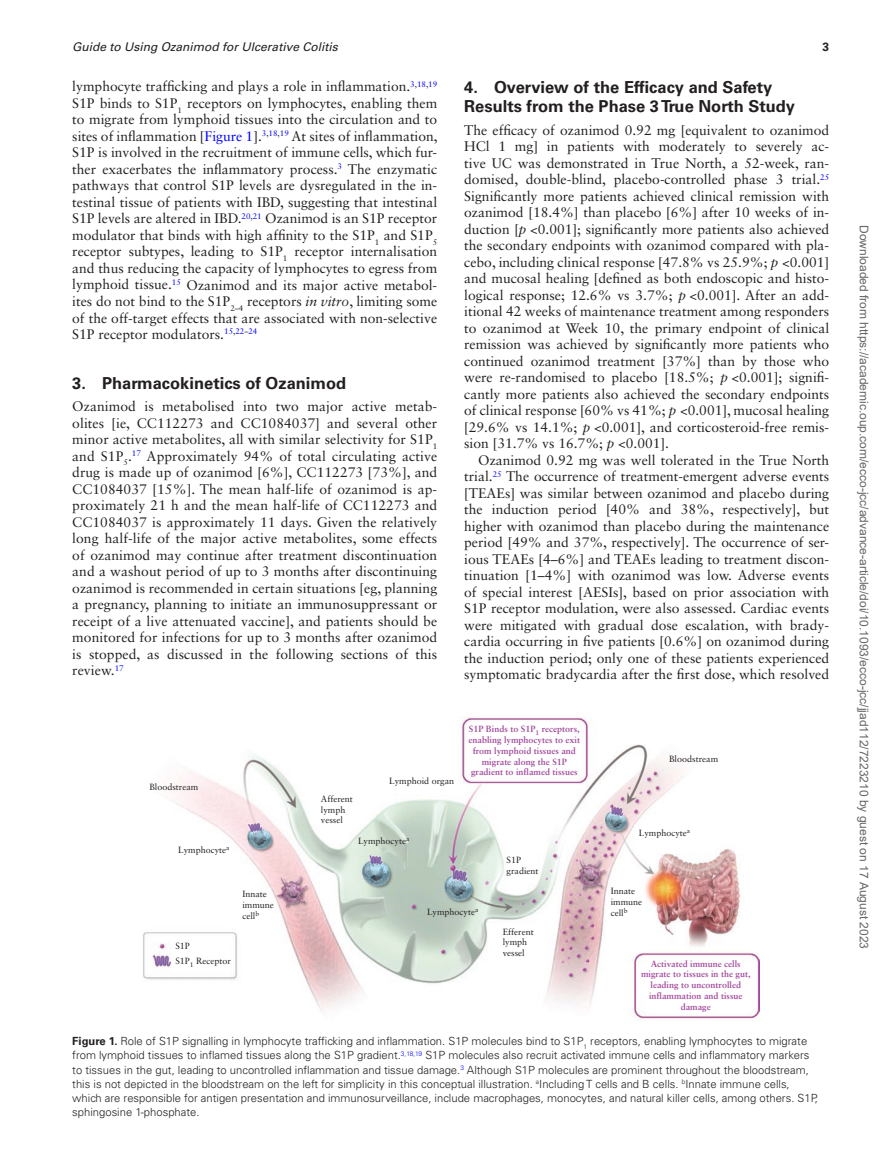
<style>
.page{position:relative;width:893px;height:1174px;background:#fff}
.page>*{position:absolute;margin:0;border:0;box-sizing:border-box;transform-origin:0 0}
.t1{font:700 16.5px/19.5px "Univers LT Std";color:#231f20}
.t2{font:13.8px/16.5px "Sabon LT Std";color:#231f20;text-align:justify}
.t3{font:12px "Arial";color:#666}
.t4{font:italic 12px "Univers LT Std";color:#231f20}
.t5{font:700 12px "Univers LT Std";color:#231f20}
.t6{font:300 11.25px/14.2px "Univers LT Std";color:#231f20}
.t7{font:700 9px/10.8px "Sabon LT Std";color:#a2489b;text-align:center}
.t8{font:9px/10.8px "Sabon LT Std";color:#231f20}
.s1{color:#00f}
.s2{font-style:italic}
.s3{font-weight:700}
</style>
<div class="page">
<img style="left:143px;top:716px;width:616px;height:304px">
<p class="t4" style="left:72px;top:40px;width:267px">Guide to Using Ozanimod for Ulcerative Colitis</p>
<p class="t5" style="left:822px;top:40px;width:8px">3</p>
<p class="t2" style="left:72px;top:78px;width:367px">lymphocyte trafficking and plays a role in inflammation.<sup>3</sup><sup>,</sup><sup>18</sup><sup>,</sup><sup>19<br></sup>S1P binds to S1P<sub>1</sub> receptors on lymphocytes, enabling them to migrate from lymphoid tissues into the circulation and to sites of inflammation [<span class="s1">Figure 1</span>].<sup>3</sup><sup>,</sup><sup>18</sup><sup>,</sup><sup>19</sup> At sites of inflammation, S1P is involved in the recruitment of immune cells, which fur&shy;ther exacerbates the inflammatory process.<sup>3</sup> The enzymatic pathways that control S1P levels are dysregulated in the in&shy;testinal tissue of patients with IBD, suggesting that intestinal S1P levels are altered in IBD.<sup>20</sup><sup>,</sup><sup>21</sup> Ozanimod is an S1P receptor modulator that binds with high affinity to the S1P<sub>1</sub> and S1P<sub>5 </sub>receptor subtypes, leading to S1P<sub>1</sub> receptor internalisation and thus reducing the capacity of lymphocytes to egress from lymphoid tissue.<sup>15</sup> Ozanimod and its major active metabol&shy;ites do not bind to the S1P<sub>2–4</sub> receptors <span class="s2">in vitro</span>, limiting some of the off-target effects that are associated with non-selective S1P receptor modulators.<sup>15</sup><sup>,</sup><sup>22</sup><sup>–</sup><sup>24</sup></p>
<p class="t1" style="left:72px;top:373px;width:275px">3. Pharmacokinetics of Ozanimod</p>
<p class="t2" style="left:72px;top:398px;width:366px">Ozanimod is metabolised into two major active metab&shy;olites [ie, CC112273 and CC1084037] and several other minor active metabolites, all with similar selectivity for S1P<sub>1 </sub>and S1P<sub>5</sub>.<sup>17</sup> Approximately 94% of total circulating active drug is made up of ozanimod [6%], CC112273 [73%], and CC1084037 [15%]. The mean half-life of ozanimod is ap&shy;proximately 21 h and the mean half-life of CC112273 and CC1084037 is approximately 11 days. Given the relatively long half-life of the major active metabolites, some effects of ozanimod may continue after treatment discontinuation and a washout period of up to 3 months after discontinuing ozanimod is recommended in certain situations [eg, planning a pregnancy, planning to initiate an immunosuppressant or receipt of a live attenuated vaccine], and patients should be monitored for infections for up to 3 months after ozanimod is stopped, as discussed in the following sections of this review.<sup>17</sup></p>
<p class="t1" style="left:464px;top:77px;width:332px">4. Overview of the Efficacy and Safety<br>Results from the Phase 3 True North Study</p>
<p class="t2" style="left:464px;top:122px;width:366px">The efficacy of ozanimod 0.92 mg [equivalent to ozanimod HCl 1 mg] in patients with moderately to severely ac&shy;tive UC was demonstrated in True North, a 52-week, ran&shy;domised, double-blind, placebo-controlled phase 3 trial.<sup>25<br></sup>Significantly more patients achieved clinical remission with ozanimod [18.4%] than placebo [6%] after 10 weeks of in&shy;duction [<span class="s2">p</span> &lt;0.001]; significantly more patients also achieved the secondary endpoints with ozanimod compared with pla&shy;cebo, including clinical response [47.8% vs 25.9%; <span class="s2">p</span> &lt;0.001] and mucosal healing [defined as both endoscopic and histo&shy;logical response; 12.6% vs 3.7%; <span class="s2">p</span> &lt;0.001]. After an add&shy;itional 42 weeks of maintenance treatment among responders to ozanimod at Week 10, the primary endpoint of clinical remission was achieved by significantly more patients who continued ozanimod treatment [37%] than by those who were re-randomised to placebo [18.5%; <span class="s2">p</span> &lt;0.001]; signifi&shy;cantly more patients also achieved the secondary endpoints of clinical response [60% vs 41%; <span class="s2">p</span> &lt;0.001], mucosal healing [29.6% vs 14.1%; <span class="s2">p</span> &lt;0.001], and corticosteroid-free remis&shy;sion [31.7% vs 16.7%; <span class="s2">p</span> &lt;0.001].</p>
<p class="t2" style="left:464px;top:451px;width:366px;text-indent:14px">Ozanimod 0.92 mg was well tolerated in the True North trial.<sup>25</sup> The occurrence of treatment-emergent adverse events [TEAEs] was similar between ozanimod and placebo during the induction period [40% and 38%, respectively], but higher with ozanimod than placebo during the maintenance period [49% and 37%, respectively]. The occurrence of ser&shy;ious TEAEs [4–6%] and TEAEs leading to treatment discon&shy;tinuation [1–4%] with ozanimod was low. Adverse events of special interest [AESIs], based on prior association with S1P receptor modulation, were also assessed. Cardiac events were mitigated with gradual dose escalation, with brady&shy;cardia occurring in five patients [0.6%] on ozanimod during the induction period; only one of these patients experienced symptomatic bradycardia after the first dose, which resolved</p>
<p class="t8" style="left:149px;top:781px;width:50px">Bloodstream</p>
<p class="t8" style="left:178px;top:844px;width:53px">Lymphocyte<sup>a</sup></p>
<p class="t8" style="left:321px;top:793px;width:33px">Afferent lymph vessel</p>
<p class="t8" style="left:389px;top:775px;width:67px">Lymphoid organ</p>
<p class="t8" style="left:358px;top:835px;width:53px">Lymphocyte<sup>a</sup></p>
<p class="t7" style="left:469px;top:723px;width:113px">S1P Binds to S1P<sub>1</sub> receptors, enabling lymphocytes to exit from lymphoid tissues and migrate along the S1P gradient to inflamed tissues</p>
<p class="t8" style="left:506px;top:854px;width:34px">S1P gradient</p>
<p class="t8" style="left:669px;top:753px;width:50px">Bloodstream</p>
<p class="t8" style="left:639px;top:827px;width:53px">Lymphocyte<sup>a</sup></p>
<p class="t8" style="left:242px;top:888px;width:33px">Innate immune cell<sup>b</sup></p>
<p class="t8" style="left:611px;top:885px;width:33px">Innate immune cell<sup>b</sup></p>
<p class="t8" style="left:503px;top:926px;width:32px">Efferent lymph vessel</p>
<p class="t8" style="left:427px;top:906px;width:53px">Lymphocyte<sup>a</sup></p>
<p class="t8" style="left:175px;top:938px;width:57px;line-height:15px">S1P<br>S1P<sub>1</sub> Receptor</p>
<p class="t7" style="left:641px;top:957px;width:111px">Activated immune cells migrate to tissues in the gut, leading to uncontrolled inflammation and tissue damage</p>
<p class="t6" style="left:72px;top:1034px;width:747px"><span class="s3">Figure 1.</span> Role of S1P signalling in lymphocyte trafficking and inflammation. S1P molecules bind to S1P<sub>1</sub> receptors, enabling lymphocytes to migrate from lymphoid tissues to inflamed tissues along the S1P gradient.<sup>3</sup><sup>,</sup><sup>18</sup><sup>,</sup><sup>19</sup> S1P molecules also recruit activated immune cells and inflammatory markers to tissues in the gut, leading to uncontrolled inflammation and tissue damage.<sup>3</sup> Although S1P molecules are prominent throughout the bloodstream, this is not depicted in the bloodstream on the left for simplicity in this conceptual illustration. <sup>a</sup>Including T cells and B cells. <sup>b</sup>Innate immune cells, which are responsible for antigen presentation and immunosurveillance, include macrophages, monocytes, and natural killer cells, among others. S1P, sphingosine 1-phosphate.</p>
<p class="t3" style="left:868px;top:225px;width:726px;rotate:90deg">Downloaded from https://academic.oup.com/ecco-jcc/advance-article/doi/10.1093/ecco-jcc/jjad112/7223210 by guest on 17 August 2023</p>
</div>
